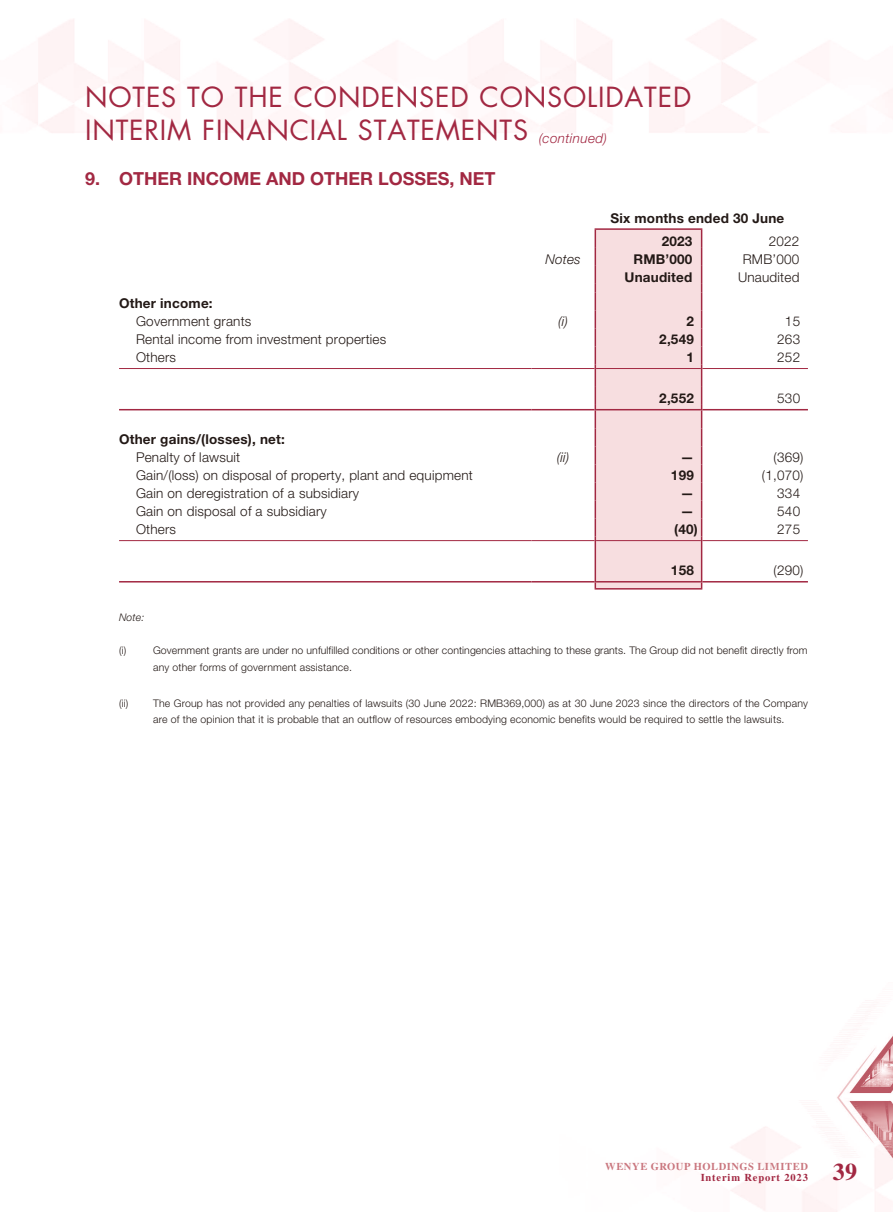
<style>
.page{position:relative;width:893px;height:1212px;background:#fff}
.page>*{position:absolute;margin:0;border:0;box-sizing:border-box;transform-origin:0 0}
.t1{font:27px/33px "Futura Std";letter-spacing:.03em;color:#a22842}
.t2{font:700 24px "Times LT Std";color:#a22842}
.t3{font:700 18px "Helvetica Neue LT Std";color:#a22842}
.t4{font:300 13.5px "Helvetica Neue LT Std";letter-spacing:.015em;color:#231916}
.t5{font:700 13.5px/23px "Helvetica Neue LT Std";letter-spacing:.015em;color:#231916}
.t6{font:italic 300 13.5px "Helvetica Neue LT Std";letter-spacing:.015em;color:#231916}
.t7{font:300 10.5px/16.5px "Helvetica Neue LT Std";letter-spacing:.015em;color:#231916}
.t8{font:700 10.5px "Times LT Std";letter-spacing:.05em;color:#ca777f}
.t9{font:700 10.5px "Times LT Std";letter-spacing:.08em;color:#a22842}
.t10{font:italic 300 10.5px "Helvetica Neue LT Std";color:#231916}
</style>
<div class="page">
<img style="left:22px;top:19px;width:871px;height:1193px">
<hr style="left:595px;top:228px;width:107px;height:2px;background:#a22842">
<div style="left:595px;top:229px;width:107px;height:359px;background:#f7dee0"></div>
<hr style="left:595px;top:588px;width:107px;height:1px;background:#a22842">
<hr style="left:119px;top:368px;width:412px;height:1px;background:#a22842">
<hr style="left:531px;top:368px;width:64px;height:1px;background:#a22842">
<hr style="left:596px;top:368px;width:105px;height:1px;background:#a22842">
<hr style="left:702px;top:368px;width:106px;height:1px;background:#a22842">
<hr style="left:119px;top:409px;width:412px;height:1px;background:#a22842">
<hr style="left:531px;top:409px;width:64px;height:1px;background:#a22842">
<hr style="left:596px;top:409px;width:105px;height:1px;background:#a22842">
<hr style="left:702px;top:409px;width:106px;height:1px;background:#a22842">
<hr style="left:119px;top:540px;width:412px;height:1px;background:#a22842">
<hr style="left:531px;top:540px;width:64px;height:1px;background:#a22842">
<hr style="left:596px;top:540px;width:105px;height:1px;background:#a22842">
<hr style="left:702px;top:540px;width:106px;height:1px;background:#a22842">
<hr style="left:119px;top:581px;width:412px;height:1px;background:#a22842">
<hr style="left:531px;top:581px;width:64px;height:1px;background:#a22842">
<hr style="left:596px;top:581px;width:105px;height:1px;background:#a22842">
<hr style="left:702px;top:581px;width:106px;height:1px;background:#a22842">
<h1 class="t1" style="left:85px;top:81px;width:608px">NOTES TO THE CONDENSED CONSOLIDATED<br>INTERIM FINANCIAL STATEMENTS <sub>(continued)</sub></h1>
<h3 class="t3" style="left:85px;top:167px;width:412px">9. OTHER INCOME AND OTHER LOSSES, NET</h3>
<p class="t5" style="left:662px;top:206px;width:124px;text-indent:-51px">Six months ended 30 June<br>2023</p>
<p class="t4" style="left:769px;top:232px;width:32px">2022</p>
<p class="t6" style="left:545px;top:251px;width:37px">Notes</p>
<p class="t5" style="left:633px;top:247px;width:60px">RMB’000</p>
<p class="t4" style="left:743px;top:250px;width:58px">RMB’000</p>
<p class="t5" style="left:624px;top:265px;width:69px">Unaudited</p>
<p class="t4" style="left:738px;top:268px;width:63px">Unaudited</p>
<p class="t5" style="left:119px;top:291px;width:95px">Other income:</p>
<p class="t4" style="left:136px;top:313px;width:117px">Government grants</p>
<p class="t6" style="left:558px;top:313px;width:11px">(i)</p>
<p class="t5" style="left:686px;top:309px;width:9px">2</p>
<p class="t4" style="left:785px;top:313px;width:17px">15</p>
<p class="t4" style="left:136px;top:331px;width:252px">Rental income from investment properties</p>
<p class="t5" style="left:659px;top:327px;width:36px">2,549</p>
<p class="t4" style="left:777px;top:331px;width:24px">263</p>
<p class="t4" style="left:136px;top:349px;width:42px">Others</p>
<p class="t5" style="left:686px;top:345px;width:9px">1</p>
<p class="t4" style="left:777px;top:349px;width:24px">252</p>
<p class="t5" style="left:659px;top:386px;width:36px">2,552</p>
<p class="t4" style="left:777px;top:389px;width:24px">530</p>
<p class="t5" style="left:119px;top:428px;width:167px">Other gains/(losses), net:</p>
<p class="t4" style="left:136px;top:449px;width:106px">Penalty of lawsuit</p>
<p class="t6" style="left:557px;top:449px;width:14px">(ii)</p>
<p class="t5" style="left:680px;top:446px;width:15px">—</p>
<p class="t4" style="left:774px;top:449px;width:31px">(369)</p>
<p class="t4" style="left:136px;top:467px;width:338px">Gain/(loss) on disposal of property, plant and equipment</p>
<p class="t5" style="left:671px;top:464px;width:24px">199</p>
<p class="t4" style="left:762px;top:467px;width:43px">(1,070)</p>
<p class="t4" style="left:136px;top:485px;width:225px">Gain on deregistration of a subsidiary</p>
<p class="t5" style="left:680px;top:481px;width:15px">—</p>
<p class="t4" style="left:777px;top:485px;width:24px">334</p>
<p class="t4" style="left:136px;top:503px;width:192px">Gain on disposal of a subsidiary</p>
<p class="t5" style="left:680px;top:499px;width:15px">—</p>
<p class="t4" style="left:777px;top:503px;width:24px">540</p>
<p class="t4" style="left:136px;top:521px;width:42px">Others</p>
<p class="t5" style="left:674px;top:517px;width:25px">(40)</p>
<p class="t4" style="left:777px;top:521px;width:24px">275</p>
<p class="t5" style="left:671px;top:558px;width:24px">158</p>
<p class="t4" style="left:774px;top:562px;width:31px">(290)</p>
<p class="t10" style="left:119px;top:611px;width:27px">Note:</p>
<p class="t7" style="left:119px;top:642px;width:9px">(i)</p>
<p class="t7" style="left:153px;top:642px;width:656px">Government grants are under no unfulfilled conditions or other contingencies attaching to these grants. The Group did not benefit directly from any other forms of government assistance.</p>
<p class="t7" style="left:153px;top:694px;width:656px;text-indent:-34px">(ii) The Group has not provided any penalties of lawsuits (30 June 2022: RMB369,000) as at 30 June 2023 since the directors of the Company are of the opinion that it is probable that an outflow of resources embodying economic benefits would be required to settle the lawsuits.</p>
<p class="t8" style="left:605px;top:1160px;width:204px">WENYE GROUP HOLDINGS LIMITED</p>
<p class="t9" style="left:701px;top:1171px;width:109px">Interim Report 2023</p>
<h2 class="t2" style="left:833px;top:1157px;width:26px">39</h2>
</div>
